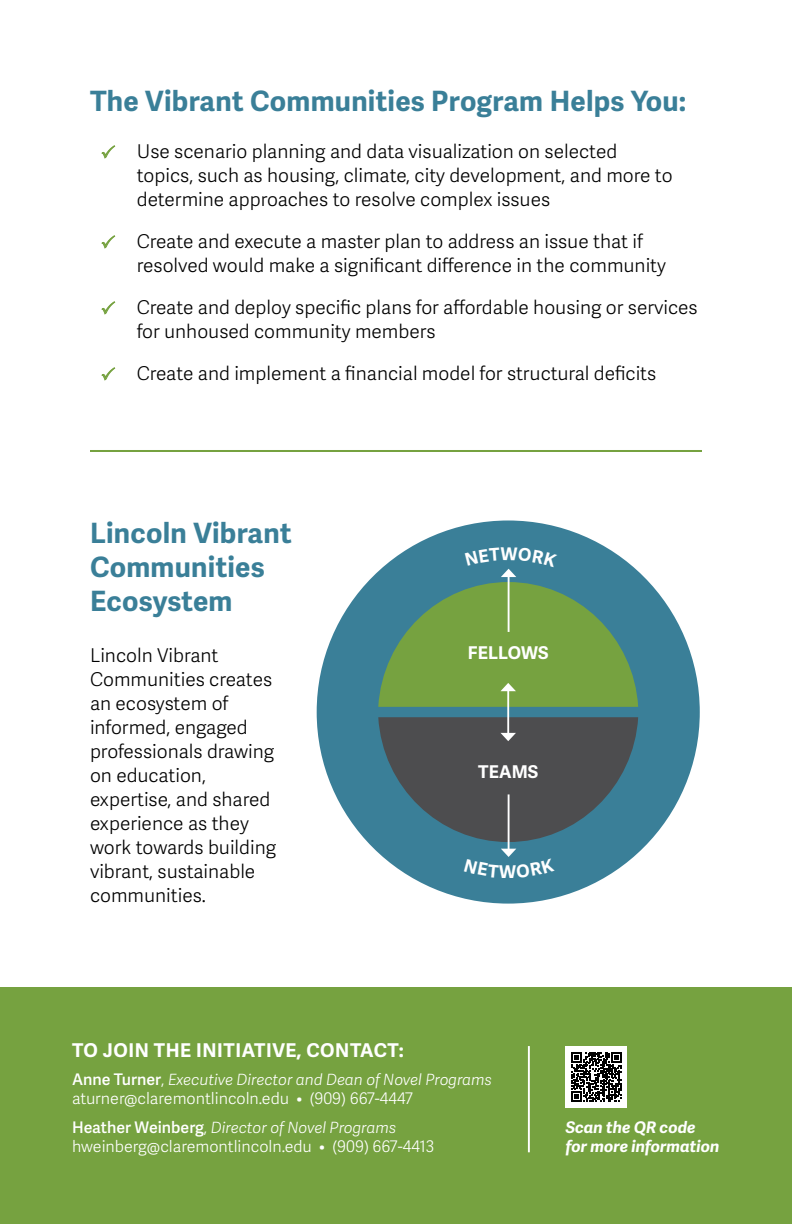
<style>
.page{position:relative;width:792px;height:1224px;background:#fff}
.page>*{position:absolute;margin:0;border:0;box-sizing:border-box;transform-origin:0 0}
.Section_Header{font:700 28px/33.6px "Adelle Sans";letter-spacing:.01em;color:#3a7f98}
.Bullets{font:300 19px/24px "Adelle Sans";color:#000}
.Body_copy{font:300 19px/24px "Adelle Sans";color:#000}
.Header_2{font:700 19px "Adelle Sans";letter-spacing:.03em;color:#fff}
.t1{font:700 17.6px "Adelle Sans";letter-spacing:.01em;color:#fff}
.Body_copy-2{font:300 16px "Adelle Sans";color:#fff}
.t2{font:italic 700 16px/19.2px "Adelle Sans";color:#fff}
.Body_copy-3{font:italic 300 15.6px "Adelle Sans";color:#fff}
.s1{font-weight:600;font-style:normal;font-size:16px}
.s2{font-style:normal;font-size:16px}
</style>
<div class="page">
<hr style="left:90px;top:450px;width:612px;height:2px;background:#76a240">
<div style="left:316px;top:519px;width:385px;height:386px;background:#3a7f98;border-radius:50%"></div>
<hr style="left:507px;top:690px;width:2px;height:44px;background:#fff">
<svg style="left:378px;top:717px;width:260px;height:125px"></svg>
<hr style="left:508px;top:794px;width:2px;height:56px;background:#fff">
<div style="left:0;top:987px;width:792px;height:237px;background:#76a240"></div>
<div style="left:566px;top:1046px;width:61px;height:62px;background:#fff"></div>
<svg style="left:572px;top:1052px;width:49px;height:50px"></svg>
<hr style="left:528px;top:1046px;width:2px;height:106px;background:#fff">
<svg style="left:378px;top:547px;width:260px;height:160px"></svg>
<svg style="left:501px;top:849px;width:15px;height:8px"></svg>
<p class="Section_Header" style="left:90px;top:85px;width:598px">The Vibrant Communities Program Helps You:</p>
<p class="Bullets" style="left:137px;top:140px;width:537px">Use scenario planning and data visualization on selected topics, such as housing, climate, city development, and more to determine approaches to resolve complex issues</p>
<p class="Bullets" style="left:137px;top:230px;width:531px">Create and execute a master plan to address an issue that if resolved would make a significant difference in the community</p>
<p class="Bullets" style="left:137px;top:296px;width:562px">Create and deploy specific plans for affordable housing or services for unhoused community members</p>
<p class="Bullets" style="left:137px;top:362px;width:521px">Create and implement a financial model for structural deficits</p>
<p class="Section_Header" style="left:90px;top:517px;width:203px">Lincoln Vibrant<br>Communities<br>Ecosystem</p>
<p class="Body_copy" style="left:90px;top:644px;width:188px">Lincoln Vibrant<br>Communities creates an ecosystem of informed, engaged professionals drawing on education, expertise, and shared experience as they work towards building vibrant, sustainable communities.</p>
<p class="t1" style="left:468px;top:642px;width:82px">FELLOWS</p>
<p class="t1" style="left:478px;top:761px;width:62px">TEAMS</p>
<p class="t1" style="left:499px;top:861px;width:18px">W</p>
<p class="Header_2" style="left:72px;top:1039px;width:333px">TO JOIN THE INITIATIVE, CONTACT:</p>
<p class="Body_copy-3" style="left:72px;top:1071px;width:422px"><span class="s1">Anne Turner</span><span class="s2">,</span> Executive Director and Dean of Novel Programs</p>
<p class="Body_copy-2" style="left:72px;top:1090px;width:342px">aturner@claremontlincoln.edu • (909) 667-4447</p>
<p class="Body_copy-3" style="left:72px;top:1118px;width:326px"><span class="s1">Heather Weinberg</span><span class="s2">,</span> Director of Novel Programs</p>
<p class="Body_copy-2" style="left:72px;top:1137px;width:364px">hweinberg@claremontlincoln.edu • (909) 667-4413</p>
<p class="t2" style="left:566px;top:1118px;width:155px">Scan the QR code for more information</p>
</div>
